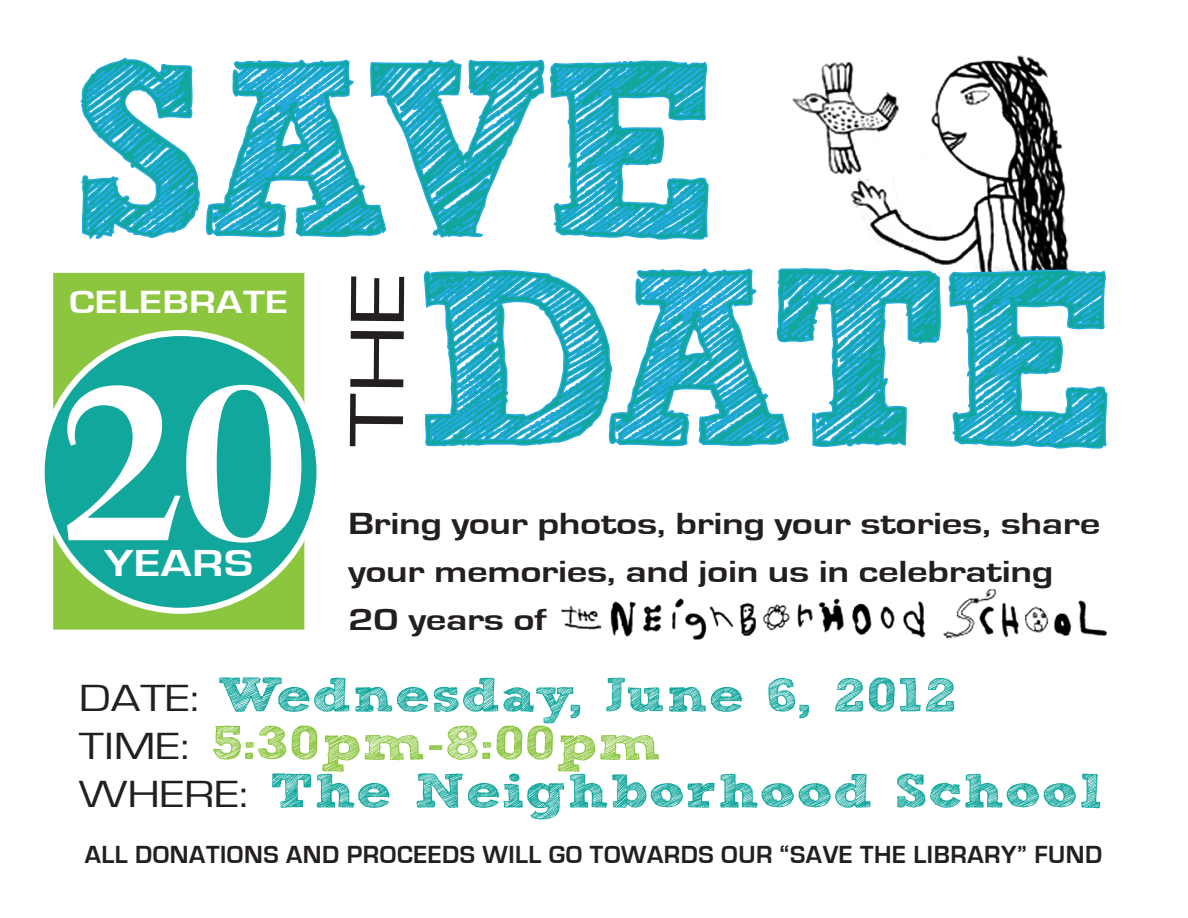
<style>
.page{position:relative;width:1188px;height:918px;background:#fff}
.page>*{position:absolute;margin:0;border:0;box-sizing:border-box;transform-origin:0 0}
.t1{font:248.4px "Sketch Rockwell";letter-spacing:-.06em;color:#12a79d}
.t2{font:700 214.35px "Trumpet Lite";color:#fff;scale:1.25 1}
.t3{font:79.5px "Eurostile";color:#231f20;scale:1.3 1}
.t4{font:48px/48px "Sketch Rockwell";letter-spacing:.01em;color:#12a79d;scale:1.25 1}
.t5{font:700 38.85px "Eurostile";letter-spacing:.01em;color:#fff;scale:1.25 1}
.t6{font:700 33.15px "Eurostile";letter-spacing:.01em;color:#fff;scale:1.25 1}
.t7{font:700 31.5px/48px "Eurostile";letter-spacing:-.01em;color:#231f20;scale:1.3 1}
.t8{font:700 25.5px "Eurostile";letter-spacing:.02em;color:#231f20}
.s1{font-family:"Eurostile";font-size:39px;color:#231f20}
.s2{color:#8bc63e}
</style>
<div class="page">
<img style="left:561px;top:589px;width:547px;height:51px">
<svg style="left:80px;top:57px;width:120px;height:183px"></svg>
<svg style="left:207px;top:55px;width:901px;height:394px"></svg>
<div style="left:53px;top:273px;width:251px;height:357px;background:#8bc63e;border:2px solid #8bc63e"></div>
<div style="left:42px;top:333px;width:277px;height:278px;background:#12a79d;border-radius:50%"></div>
<div style="left:39px;top:330px;width:283px;height:284px;border:6px solid #fff;border-radius:50%"></div>
<h1 class="t1" style="left:71px;top:15px;width:649px">SAVE</h1>
<h3 class="t3" style="left:334px;top:447px;width:136px;rotate:-90deg">THE</h3>
<h1 class="t1" style="left:411px;top:224px;width:708px">DATE</h1>
<p class="t6" style="left:69px;top:284px;width:176px">CELEBRATE</p>
<h2 class="t2" style="left:51px;top:328px;width:210px">20</h2>
<p class="t5" style="left:104px;top:542px;width:121px">YEARS</p>
<p class="t7" style="left:348px;top:501px;width:580px">Bring your photos, bring your stories, share your memories, and join us in celebrating<br>20 years of</p>
<h3 class="t4" style="left:79px;top:672px;width:820px"><span class="s1">DATE:</span> Wednesday, June 6, 2012<br><span class="s1">TIME:</span> <span class="s2">5:30pm-8:00pm<br></span><span class="s1">WHERE:</span> The Neighborhood School</h3>
<p class="t8" style="left:85px;top:841px;width:1019px">ALL DONATIONS AND PROCEEDS WILL GO TOWARDS OUR “SAVE THE LIBRARY” FUND</p>
</div>
